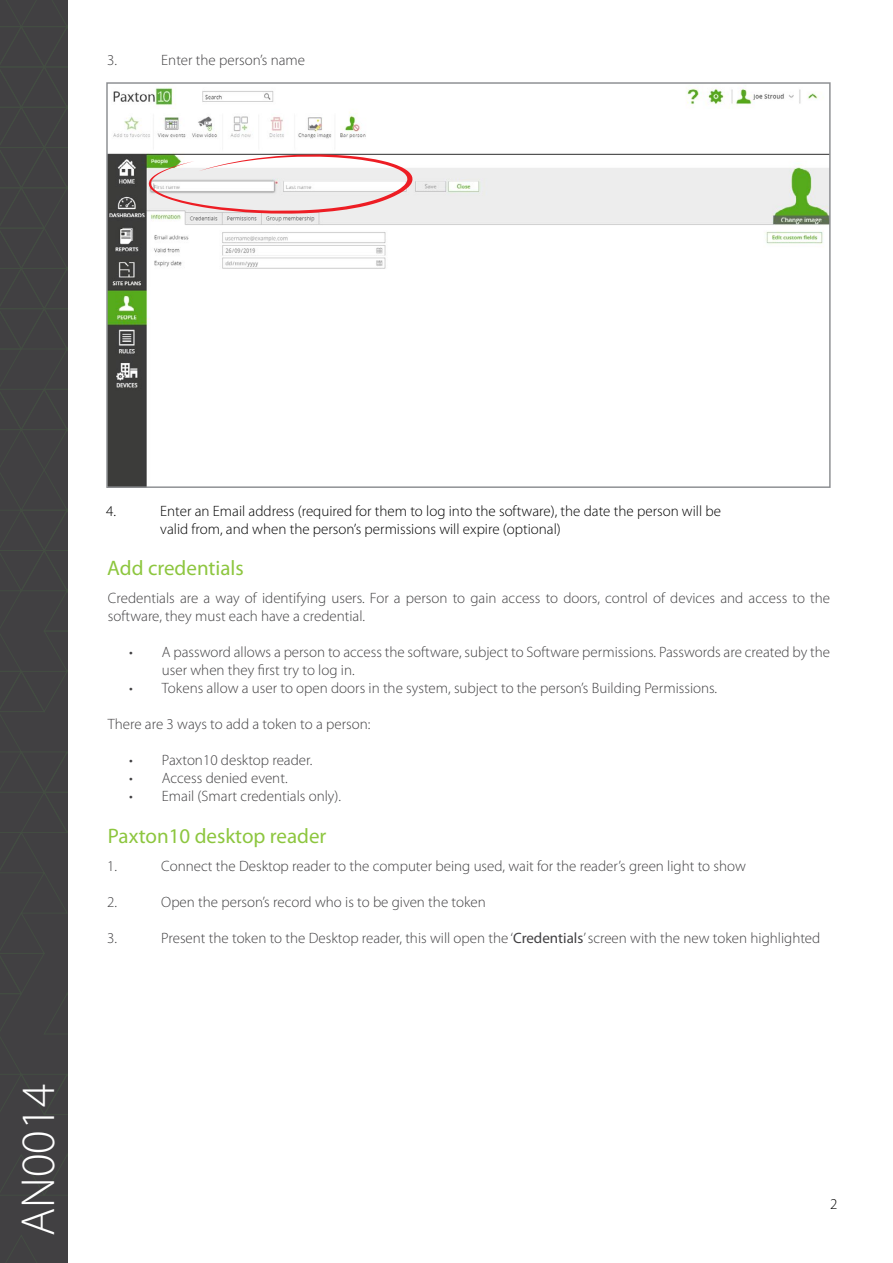
<style>
.page{position:relative;width:893px;height:1263px;background:#fff}
.page>*{position:absolute;margin:0;border:0;box-sizing:border-box;transform-origin:0 0}
.t1{font:300 48px "Myriad Pro";color:#fff}
.t2{font:21px "Myriad Pro";color:#8dc63f}
.t3{font:300 15px/18px "Myriad Pro";color:#414042}
.t4{font:300 15px/18px "Myriad Pro";color:#000}
.s1{font-weight:400}
</style>
<div class="page">
<div style="left:0;top:0;width:67px;height:1263px;background:#414042"></div>
<svg style="left:6px;top:1235px;width:31px;height:28px"></svg>
<svg style="left:0;top:0;width:67px;height:1196px"></svg>
<img style="left:109px;top:85px;width:719px;height:400px">
<div style="left:106px;top:82px;width:725px;height:406px;border:2px solid #8f9194"></div>
<svg style="left:149px;top:154px;width:264px;height:60px"></svg>
<p class="t3" style="left:107px;top:51px;width:11px">3.</p>
<p class="t3" style="left:161px;top:51px;width:145px">Enter the person’s name</p>
<p class="t4" style="left:106px;top:502px;width:11px">4.</p>
<p class="t4" style="left:160px;top:502px;width:562px">Enter an Email address (required for them to log into the software), the date the person will be valid from, and when the person’s permissions will expire (optional)</p>
<h2 class="t2" style="left:107px;top:555px;width:138px">Add credentials</h2>
<p class="t3" style="left:108px;top:589px;width:724px">Credentials are a way of identifying users. For a person to gain access to doors, control of devices and access to the software, they must each have a credential.</p>
<p class="t3" style="left:162px;top:643px;width:670px;text-indent:-33px">• A password allows a person to access the software, subject to Software permissions. Passwords are created by the user when they first try to log in.</p>
<p class="t3" style="left:129px;top:679px;width:589px">• Tokens allow a user to open doors in the system, subject to the person’s Building Permissions.</p>
<p class="t3" style="left:108px;top:715px;width:264px">There are 3 ways to add a token to a person:</p>
<p class="t3" style="left:129px;top:751px;width:185px">• Paxton10 desktop reader.</p>
<p class="t3" style="left:129px;top:769px;width:160px">• Access denied event.</p>
<p class="t3" style="left:129px;top:787px;width:213px">• Email (Smart credentials only).</p>
<h2 class="t2" style="left:108px;top:823px;width:220px">Paxton10 desktop reader</h2>
<p class="t3" style="left:107px;top:857px;width:11px">1.</p>
<p class="t3" style="left:161px;top:857px;width:586px">Connect the Desktop reader to the computer being used, wait for the reader’s green light to show</p>
<p class="t3" style="left:107px;top:893px;width:11px">2.</p>
<p class="t3" style="left:161px;top:893px;width:326px">Open the person’s record who is to be given the token</p>
<p class="t3" style="left:107px;top:929px;width:11px">3.</p>
<p class="t3" style="left:161px;top:929px;width:661px">Present the token to the Desktop reader, this will open the ‘<span class="s1">Credentials</span>’ screen with the new token highlighted</p>
<h1 class="t1" style="left:9px;top:1236px;width:154px;rotate:-90deg">AN0014</h1>
<p class="t4" style="left:830px;top:1195px;width:9px">2</p>
</div>
